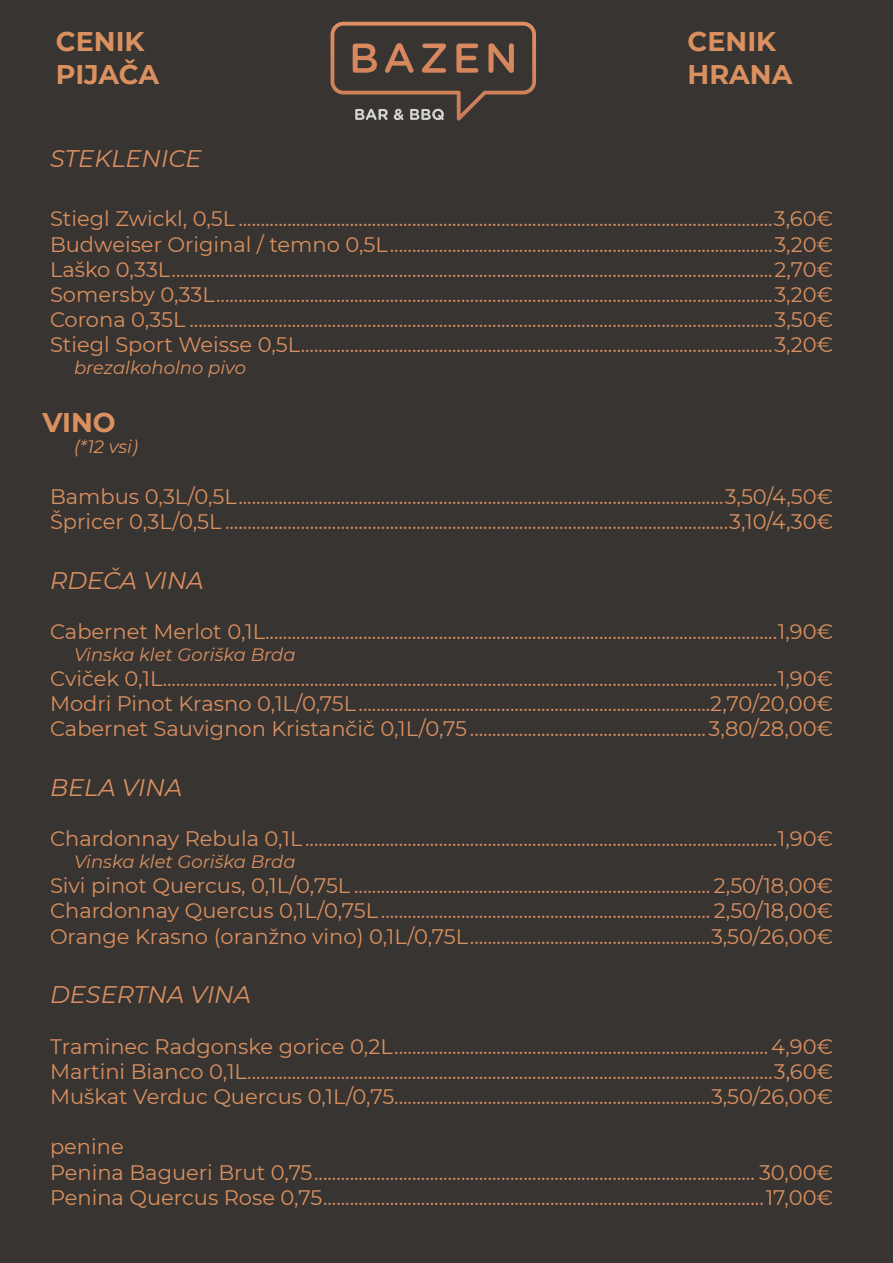
<style>
.page{position:relative;width:893px;height:1263px;background:#383432}
.page>*{position:absolute;margin:0;border:0;box-sizing:border-box;transform-origin:0 0}
.t1{font:700 27px/32.4px "Montserrat";color:#da905f}
.t2{font:italic 24px "Montserrat";color:#da905f}
.t3{font:21px/25.2px "Montserrat";color:#da905f;text-align:justify}
.t4{font:italic 18px "Montserrat";color:#da905f}
</style>
<div class="page">
<svg style="left:331px;top:22px;width:205px;height:99px;background:#59473d"></svg>
<p class="t1" style="left:56px;top:24px;width:105px">CENIK<br>PIJAČA</p>
<p class="t1" style="left:688px;top:24px;width:106px">CENIK<br>HRANA</p>
<p class="t2" style="left:50px;top:142px;width:153px">STEKLENICE</p>
<p class="t3" style="left:50px;top:206px;width:785px">Stiegl Zwickl, 0,5L ........................................................................................................................3,60€ Budweiser Original / temno 0,5L......................................................................................3,20€ Laško 0,33L.......................................................................................................................................2,70€ Somersby 0,33L.............................................................................................................................3,20€ Corona 0,35L ...................................................................................................................................3,50€ Stiegl Sport Weisse 0,5L..........................................................................................................3,20€</p>
<p class="t4" style="left:74px;top:355px;width:173px">brezalkoholno pivo</p>
<p class="t1" style="left:43px;top:404px;width:75px">VINO</p>
<p class="t4" style="left:74px;top:434px;width:66px">(*12 vsi)</p>
<p class="t3" style="left:50px;top:483px;width:785px">Bambus 0,3L/0,5L.............................................................................................................3,50/4,50€<br>Špricer 0,3L/0,5L .................................................................................................................3,10/4,30€</p>
<p class="t2" style="left:50px;top:563px;width:155px">RDEČA VINA</p>
<p class="t3" style="left:50px;top:618px;width:785px">Cabernet Merlot 0,1L...................................................................................................................1,90€</p>
<p class="t4" style="left:74px;top:642px;width:223px">Vinska klet Goriška Brda</p>
<p class="t3" style="left:50px;top:665px;width:785px">Cviček 0,1L..........................................................................................................................................1,90€ Modri Pinot Krasno 0,1L/0,75L...............................................................................2,70/20,00€ Cabernet Sauvignon Kristančič 0,1L/0,75.....................................................3,80/28,00€</p>
<p class="t2" style="left:50px;top:771px;width:134px">BELA VINA</p>
<p class="t3" style="left:50px;top:825px;width:785px">Chardonnay Rebula 0,1L..........................................................................................................1,90€</p>
<p class="t4" style="left:74px;top:849px;width:223px">Vinska klet Goriška Brda</p>
<p class="t3" style="left:50px;top:872px;width:785px">Sivi pinot Quercus, 0,1L/0,75L ................................................................................ 2,50/18,00€ Chardonnay Quercus 0,1L/0,75L.......................................................................... 2,50/18,00€ Orange Krasno (oranžno vino) 0,1L/0,75L......................................................3,50/26,00€</p>
<p class="t2" style="left:50px;top:978px;width:202px">DESERTNA VINA</p>
<p class="t3" style="left:50px;top:1033px;width:785px">Traminec Radgonske gorice 0,2L....................................................................................4,90€ Martini Bianco 0,1L......................................................................................................................3,60€ Muškat Verduc Quercus 0,1L/0,75.......................................................................3,50/26,00€</p>
<p class="t3" style="left:50px;top:1134px;width:785px;text-align:left">penine<br>Penina Bagueri Brut 0,75................................................................................................... 30,00€<br>Penina Quercus Rose 0,75...................................................................................................17,00€</p>
</div>
